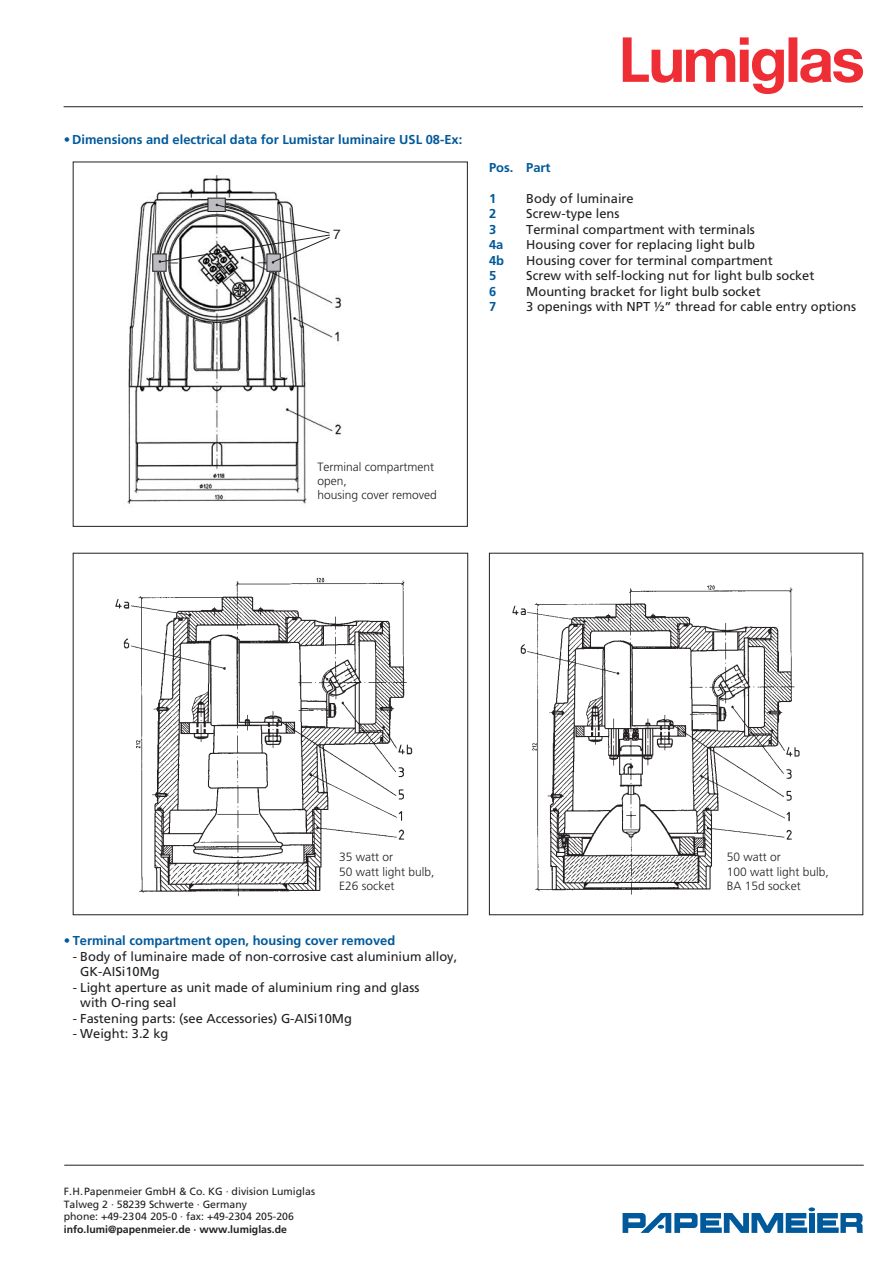
<style>
.page{position:relative;width:893px;height:1263px;background:#fff}
.page>*{position:absolute;margin:0;border:0;box-sizing:border-box;transform-origin:0 0}
.t1{font:13.5px "Helvetica";color:#231f20}
.t2{font:12.9px "Frutiger";color:#231f20}
.t3{font:700 12.9px "Frutiger";color:#00599b}
.t4{font:300 12px/14.4px "Frutiger";color:#231f20}
.t5{font:10.5px "Frutiger";color:#231f20}
.t6{font:700 10.5px "Frutiger";color:#231f20}
</style>
<div class="page">
<div style="left:489px;top:553px;width:374px;height:362px;border:1px solid #231f20"></div>
<div style="left:73px;top:162px;width:395px;height:365px;border:1px solid #231f20"></div>
<div style="left:73px;top:553px;width:395px;height:362px;border:1px solid #231f20"></div>
<img style="left:127px;top:175px;width:215px;height:329px">
<img style="left:115px;top:577px;width:298px;height:320px">
<img style="left:512px;top:585px;width:288px;height:310px">
<hr style="left:64px;top:1165px;width:800px;height:1px;background:#231f20">
<svg style="left:623px;top:1207px;width:240px;height:26px"></svg>
<div style="left:153px;top:254px;width:13px;height:17px;background:#bcbdc0"></div>
<div style="left:152px;top:254px;width:15px;height:18px;border:1px solid #231f20"></div>
<div style="left:267px;top:254px;width:13px;height:17px;background:#bcbdc0"></div>
<div style="left:266px;top:254px;width:15px;height:18px;border:1px solid #231f20"></div>
<div style="left:208px;top:198px;width:17px;height:13px;background:#bcbdc0"></div>
<div style="left:208px;top:198px;width:18px;height:14px;border:1px solid #231f20"></div>
<svg style="left:159px;top:204px;width:171px;height:60px"></svg>
<hr style="left:64px;top:106px;width:799px;height:1px;background:#231f20">
<svg style="left:623px;top:37px;width:240px;height:57px"></svg>
<p class="t3" style="left:64px;top:132px;width:400px">• Dimensions and electrical data for Lumistar luminaire USL 08-Ex:</p>
<p class="t1" style="left:333px;top:224px;width:9px">7</p>
<p class="t3" style="left:489px;top:160px;width:63px">Pos. Part</p>
<p class="t3" style="left:489px;top:191px;width:9px">1</p>
<p class="t2" style="left:526px;top:191px;width:109px">Body of luminaire</p>
<p class="t3" style="left:489px;top:206px;width:9px">2</p>
<p class="t2" style="left:526px;top:206px;width:95px">Screw-type lens</p>
<p class="t3" style="left:489px;top:222px;width:9px">3</p>
<p class="t2" style="left:526px;top:222px;width:230px">Terminal compartment with terminals</p>
<p class="t3" style="left:489px;top:237px;width:16px">4a</p>
<p class="t2" style="left:526px;top:237px;width:230px">Housing cover for replacing light bulb</p>
<p class="t3" style="left:489px;top:253px;width:17px">4b</p>
<p class="t2" style="left:526px;top:253px;width:248px">Housing cover for terminal compartment</p>
<p class="t3" style="left:489px;top:268px;width:9px">5</p>
<p class="t2" style="left:526px;top:268px;width:290px">Screw with self-locking nut for light bulb socket</p>
<p class="t3" style="left:489px;top:284px;width:9px">6</p>
<p class="t2" style="left:526px;top:284px;width:236px">Mounting bracket for light bulb socket</p>
<p class="t3" style="left:489px;top:299px;width:9px">7</p>
<p class="t2" style="left:526px;top:299px;width:331px">3 openings with NPT ½” thread for cable entry options</p>
<p class="t4" style="left:317px;top:459px;width:118px">Terminal compartment</p>
<p class="t4" style="left:317px;top:474px;width:31px">open,</p>
<p class="t4" style="left:317px;top:488px;width:121px">housing cover removed</p>
<p class="t4" style="left:339px;top:850px;width:56px">35 watt or</p>
<p class="t4" style="left:339px;top:864px;width:97px">50 watt light bulb,<br>E26 socket</p>
<p class="t3" style="left:64px;top:933px;width:333px">• Terminal compartment open, housing cover removed</p>
<p class="t2" style="left:73px;top:949px;width:386px">- Body of luminaire made of non-corrosive cast aluminium alloy,</p>
<p class="t2" style="left:80px;top:964px;width:81px">GK-AISi10Mg</p>
<p class="t2" style="left:73px;top:979px;width:348px">- Light aperture as unit made of aluminium ring and glass</p>
<p class="t2" style="left:80px;top:995px;width:98px">with O-ring seal</p>
<p class="t2" style="left:73px;top:1010px;width:281px">- Fastening parts: (see Accessories) G-AISi10Mg</p>
<p class="t2" style="left:73px;top:1026px;width:97px">- Weight: 3.2 kg</p>
<p class="t5" style="left:64px;top:1185px;width:253px">F.H.Papenmeier GmbH &amp; Co. KG · division Lumiglas</p>
<p class="t5" style="left:64px;top:1198px;width:185px">Talweg 2 · 58239 Schwerte · Germany</p>
<p class="t5" style="left:64px;top:1210px;width:232px">phone: +49-2304 205-0 · fax: +49-2304 205-206</p>
<p class="t6" style="left:64px;top:1223px;width:225px">info.lumi@papenmeier.de · www.lumiglas.de</p>
<p class="t4" style="left:727px;top:850px;width:56px">50 watt or</p>
<p class="t4" style="left:727px;top:864px;width:104px">100 watt light bulb,</p>
<p class="t4" style="left:727px;top:879px;width:76px">BA 15d socket</p>
</div>
